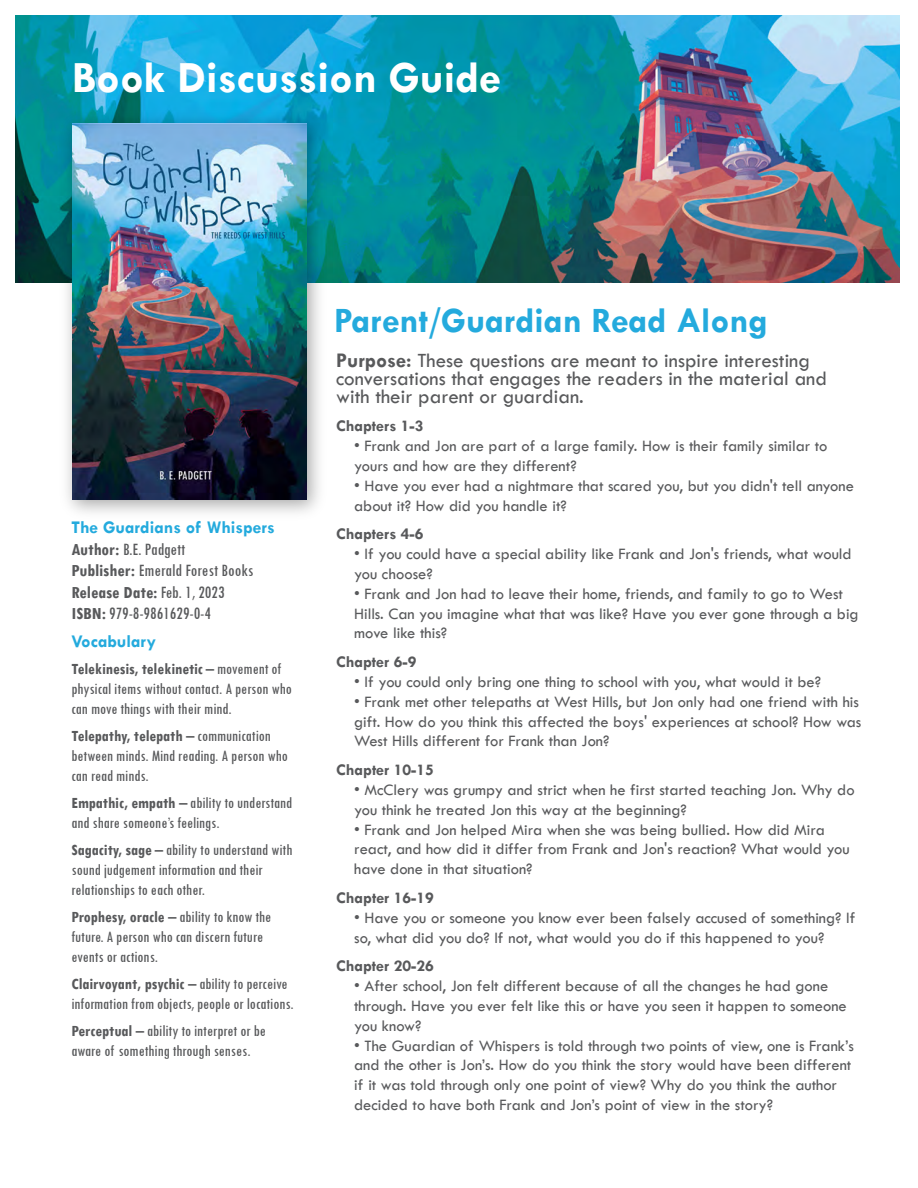
<style>
.page{position:relative;width:918px;height:1188px;background:#fff}
.page>*{position:absolute;margin:0;border:0;box-sizing:border-box;transform-origin:0 0}
.t1{font:700 45px "Tw Cen";color:#fff}
.t2{font:700 36px "Tw Cen";color:#24aadd}
.t3{font:21px/18px "Tw Cen";color:#58595b}
.t4{font:condensed 18px/21.6px "Tw Cen";color:#58595b}
.t5{font:700 18px "Tw Cen";color:#24aadd}
.t6{font:16.5px/19.8px "Tw Cen";color:#58595b}
.t7{font:condensed 16.5px/19.8px "Tw Cen";color:#58595b}
.t8{font:700 16.5px "Tw Cen";color:#58595b}
.s1{font-weight:700;font-stretch:normal;color:#24aadd}
.s2{font-weight:700}
</style>
<div class="page">
<img style="left:16px;top:16px;width:884px;height:266px">
<img style="left:54px;top:105px;width:279px;height:408px">
<img style="left:72px;top:123px;width:234px;height:376px">
<h1 class="t1" style="left:72px;top:50px;width:430px">Book Discussion Guide</h1>
<p class="t4" style="left:71px;top:516px;width:205px"><span class="s1">The Guardians of Whispers<br></span><span class="s2">Author:</span> B.E. Padgett<br><span class="s2">Publisher:</span> Emerald Forest Books<br><span class="s2">Release Date:</span> Feb. 1, 2023<br><span class="s2">ISBN:</span> 979-8-9861629-0-4</p>
<p class="t5" style="left:71px;top:630px;width:86px">Vocabulary</p>
<p class="t7" style="left:71px;top:659px;width:222px"><span class="s2">Telekinesis, telekinetic</span> – movement of physical items without contact. A person who can move things with their mind.</p>
<p class="t7" style="left:71px;top:726px;width:218px"><span class="s2">Telepathy, telepath</span> – communication between minds. Mind reading. A person who can read minds.</p>
<p class="t7" style="left:71px;top:793px;width:222px"><span class="s2">Empathic, empath</span> – ability to understand and share someone’s feelings.</p>
<p class="t7" style="left:71px;top:840px;width:222px"><span class="s2">Sagacity, sage</span> – ability to understand with sound judgement information and their relationships to each other.</p>
<p class="t7" style="left:71px;top:907px;width:201px"><span class="s2">Prophesy, oracle</span> – ability to know the future. A person who can discern future events or actions.</p>
<p class="t7" style="left:71px;top:974px;width:224px"><span class="s2">Clairvoyant, psychic</span> – ability to perceive information from objects, people or locations.</p>
<p class="t7" style="left:71px;top:1021px;width:196px"><span class="s2">Perceptual</span> – ability to interpret or be aware of something through senses.</p>
<h2 class="t2" style="left:334px;top:299px;width:435px">Parent/Guardian Read Along</h2>
<p class="t3" style="left:336px;top:351px;width:492px"><span class="s2">Purpose:</span> These questions are meant to inspire interesting conversations that engages the readers in the material and with their parent or guardian.</p>
<p class="t8" style="left:336px;top:416px;width:89px">Chapters 1-3</p>
<p class="t6" style="left:354px;top:436px;width:475px">• Frank and Jon are part of a large family. How is their family similar to yours and how are they different?</p>
<p class="t6" style="left:354px;top:476px;width:501px">• Have you ever had a nightmare that scared you, but you didn't tell anyone about it? How did you handle it?</p>
<p class="t8" style="left:336px;top:524px;width:89px">Chapters 4-6</p>
<p class="t6" style="left:354px;top:544px;width:499px">• If you could have a special ability like Frank and Jon's friends, what would you choose?</p>
<p class="t6" style="left:354px;top:584px;width:506px">• Frank and Jon had to leave their home, friends, and family to go to West<br>Hills. Can you imagine what that was like? Have you ever gone through a big move like this?</p>
<p class="t8" style="left:336px;top:652px;width:82px">Chapter 6-9</p>
<p class="t6" style="left:354px;top:672px;width:468px">• If you could only bring one thing to school with you, what would it be?</p>
<p class="t6" style="left:354px;top:692px;width:509px">• Frank met other telepaths at West Hills, but Jon only had one friend with his gift. How do you think this affected the boys' experiences at school? How was<br>West Hills different for Frank than Jon?</p>
<p class="t8" style="left:336px;top:760px;width:99px">Chapter 10-15</p>
<p class="t6" style="left:354px;top:780px;width:502px">• McClery was grumpy and strict when he first started teaching Jon. Why do you think he treated Jon this way at the beginning?</p>
<p class="t6" style="left:354px;top:819px;width:497px">• Frank and Jon helped Mira when she was being bullied. How did Mira react, and how did it differ from Frank and Jon's reaction? What would you have done in that situation?</p>
<p class="t8" style="left:336px;top:888px;width:99px">Chapter 16-19</p>
<p class="t6" style="left:354px;top:908px;width:503px">• Have you or someone you know ever been falsely accused of something? If so, what did you do? If not, what would you do if this happened to you?</p>
<p class="t8" style="left:336px;top:956px;width:99px">Chapter 20-26</p>
<p class="t6" style="left:354px;top:976px;width:494px">• After school, Jon felt different because of all the changes he had gone through. Have you ever felt like this or have you seen it happen to someone you know?</p>
<p class="t6" style="left:354px;top:1035px;width:501px">• The Guardian of Whispers is told through two points of view, one is Frank’s and the other is Jon’s. How do you think the story would have been different if it was told through only one point of view? Why do you think the author decided to have both Frank and Jon’s point of view in the story?</p>
</div>
